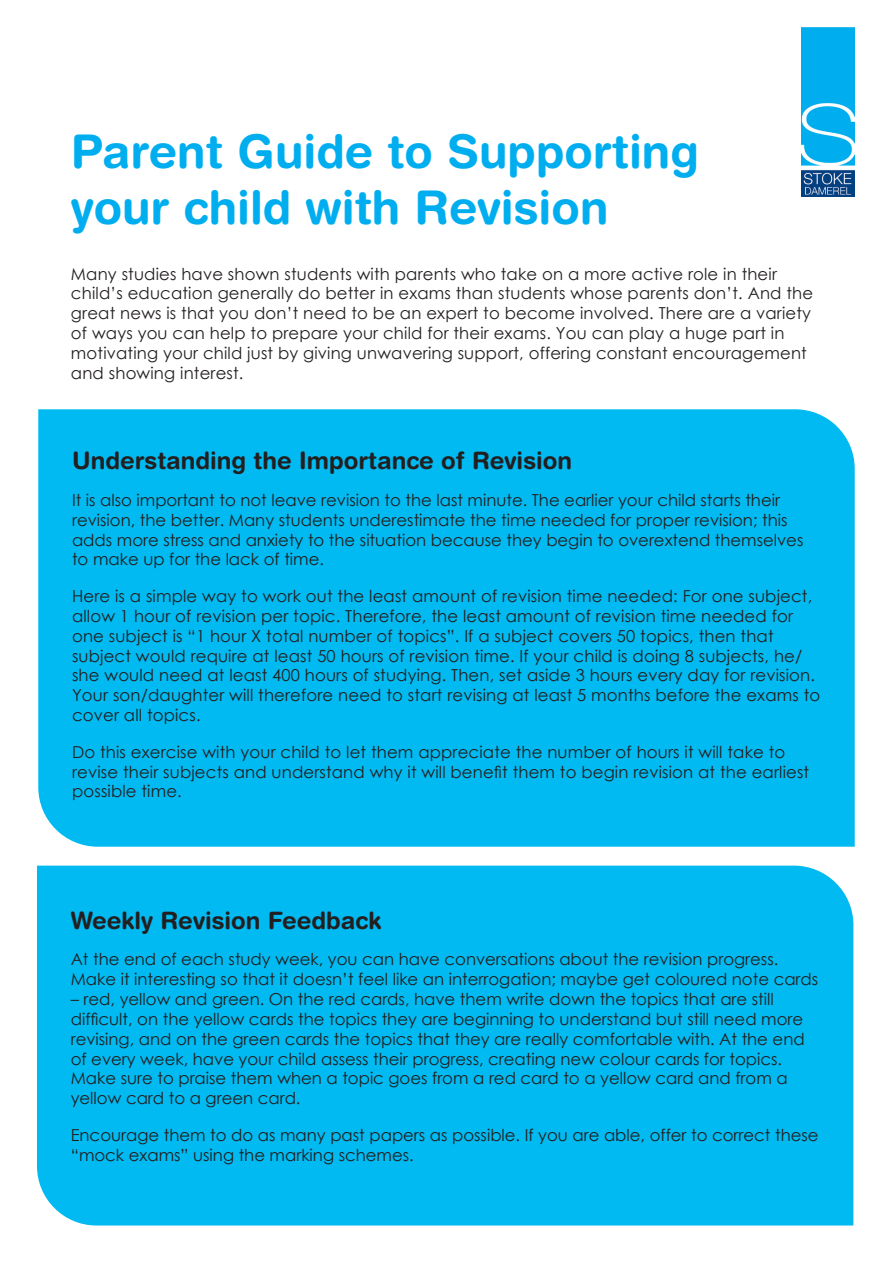
<style>
.page{position:relative;width:893px;height:1263px;background:#fff}
.page>*{position:absolute;margin:0;border:0;box-sizing:border-box;transform-origin:0 0}
.t1{font:700 46.5px/55.8px "Helvetica Rounded";color:#00aeef}
.t2{font:700 24px "Helvetica Rounded";color:#231f20}
.t3{font:16.5px/19.8px "Century Gothic";letter-spacing:.01em;color:#231f20}
</style>
<div class="page">
<div style="left:38px;top:409px;width:817px;height:438px;background:#00baf1"></div>
<img style="left:802px;top:28px;width:53px;height:169px">
<div style="left:37px;top:866px;width:816px;height:359px;background:#00baf1"></div>
<p class="t1" style="left:71px;top:123px;width:629px">Parent Guide to Supporting your child with Revision</p>
<p class="t3" style="left:71px;top:264px;width:744px">Many studies have shown students with parents who take on a more active role in their child’s education generally do better in exams than students whose parents don’t. And the great news is that you don’t need to be an expert to become involved. There are a variety of ways you can help to prepare your child for their exams. You can play a huge part in motivating your child just by giving unwavering support, offering constant encouragement and showing interest.</p>
<p class="t2" style="left:72px;top:446px;width:502px">Understanding the Importance of Revision</p>
<p class="t3" style="left:72px;top:490px;width:733px">It is also important to not leave revision to the last minute. The earlier your child starts their revision, the better. Many students underestimate the time needed for proper revision; this adds more stress and anxiety to the situation because they begin to overextend themselves to make up for the lack of time.</p>
<p class="t3" style="left:72px;top:586px;width:750px">Here is a simple way to work out the least amount of revision time needed: For one subject, allow 1 hour of revision per topic. Therefore, the least amount of revision time needed for one subject is “1 hour X total number of topics”. If a subject covers 50 topics, then that subject would require at least 50 hours of revision time. If your child is doing 8 subjects, he/ she would need at least 400 hours of studying. Then, set aside 3 hours every day for revision.<br>Your son/daughter will therefore need to start revising at least 5 months before the exams to cover all topics.</p>
<p class="t3" style="left:72px;top:742px;width:739px">Do this exercise with your child to let them appreciate the number of hours it will take to revise their subjects and understand why it will benefit them to begin revision at the earliest possible time.</p>
<p class="t2" style="left:71px;top:905px;width:312px">Weekly Revision Feedback</p>
<p class="t3" style="left:71px;top:949px;width:749px">At the end of each study week, you can have conversations about the revision progress.<br>Make it interesting so that it doesn’t feel like an interrogation; maybe get coloured note cards</p>
<p class="t3" style="left:71px;top:989px;width:735px">– red, yellow and green. On the red cards, have them write down the topics that are still difficult, on the yellow cards the topics they are beginning to understand but still need more revising, and on the green cards the topics that they are really comfortable with. At the end of every week, have your child assess their progress, creating new colour cards for topics.<br>Make sure to praise them when a topic goes from a red card to a yellow card and from a yellow card to a green card.</p>
<p class="t3" style="left:71px;top:1125px;width:749px">Encourage them to do as many past papers as possible. If you are able, offer to correct these “mock exams” using the marking schemes.</p>
</div>
